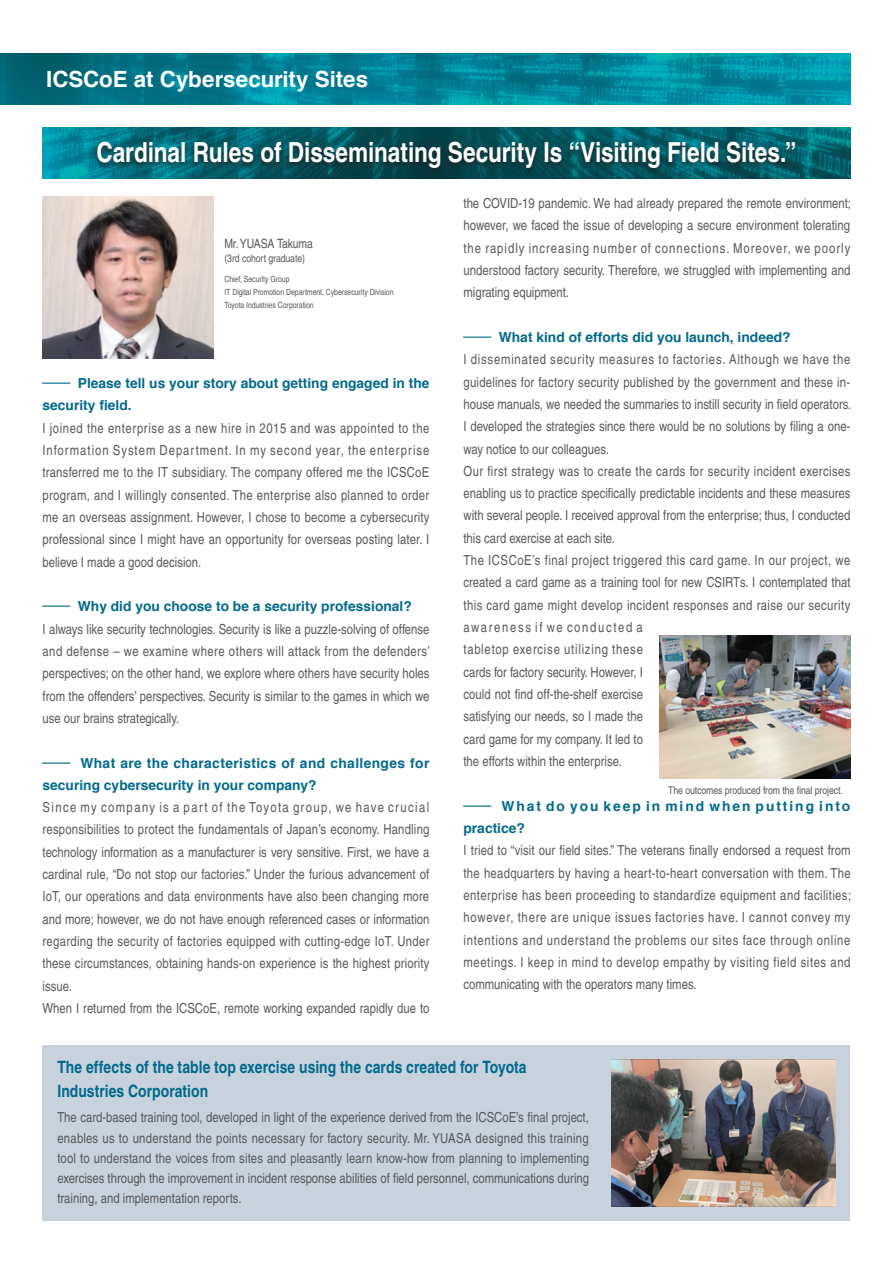
<style>
.page{position:relative;width:893px;height:1263px;background:#fff}
.page>*{position:absolute;margin:0;border:0;box-sizing:border-box;transform-origin:0 0}
.t1{font:700 condensed 27.6px "Helvetica";letter-spacing:-.005em;color:#fff}
.t2{font:700 22.35px "Helvetica";color:#fff}
.t3{font:700 condensed 16.95px/23.4px "Helvetica";color:#016a8b}
.t4{font:condensed 13.8px/22.4px "Helvetica";color:#57585a;text-align:justify}
.t5{font:700 13.8px/22.4px "Helvetica";letter-spacing:.025em;color:#016a8b}
.t6{font:700 13.8px/22.4px "Helvetica";color:#016a8b}
.t7{font:700 13.8px/22.4px "Helvetica";letter-spacing:.14em;color:#016a8b}
.t8{font:condensed 12.75px "Helvetica";letter-spacing:-.01em;color:#57585a}
.t9{font:condensed 10.65px "Helvetica";letter-spacing:-.01em;color:#57585a}
.t10{font:condensed 8.55px/12.8px "Helvetica";letter-spacing:-.01em;color:#57585a}
.s1{font-weight:400}
.s2{font-stretch:normal;color:#016a8b}
.s3{font-weight:700;font-stretch:normal;color:#016a8b}
</style>
<div class="page">
<img style="left:43px;top:127px;width:807px;height:51px">
<div style="left:93px;top:140px;width:706px;height:35px;background:#231f20;opacity:.75"></div>
<div style="left:43px;top:1045px;width:807px;height:175px;background:#c8d2dd"></div>
<img style="left:612px;top:1059px;width:224px;height:148px">
<img style="left:660px;top:636px;width:190px;height:143px">
<img style="left:0;top:53px;width:850px;height:51px">
<img style="left:43px;top:196px;width:171px;height:163px">
<h2 class="t2" style="left:46px;top:61px;width:324px">ICSCoE at Cybersecurity Sites</h2>
<h1 class="t1" style="left:97px;top:136px;width:701px">Cardinal Rules of Disseminating Security Is “Visiting Field Sites.”</h1>
<p class="t8" style="left:224px;top:236px;width:90px">Mr. YUASA Takuma</p>
<p class="t9" style="left:224px;top:252px;width:82px">(3rd cohort graduate)</p>
<p class="t10" style="left:224px;top:273px;width:171px">Chief, Security Group<br>IT Digital Promotion Department, Cybersecurity Division<br>Toyota Industries Corporation</p>
<p class="t6" style="left:43px;top:372px;width:389px"><span class="s1">─</span> Please tell us your story about getting engaged in the security field.</p>
<p class="t4" style="left:43px;top:417px;width:388px">I joined the enterprise as a new hire in 2015 and was appointed to the Information System Department. In my second year, the enterprise transferred me to the IT subsidiary. The company offered me the ICSCoE program, and I willingly consented. The enterprise also planned to order me an overseas assignment. However, I chose to become a cybersecurity professional since I might have an opportunity for overseas posting later. I believe I made a good decision.</p>
<p class="t4" style="left:43px;top:595px;width:389px;text-align:left"><span class="s2">─</span> <span class="s3">Why did you choose to be a security professional?<br></span>I always like security technologies. Security is like a puzzle-solving of offense and defense – we examine where others will attack from the defenders’ perspectives; on the other hand, we explore where others have security holes from the offenders’ perspectives. Security is similar to the games in which we use our brains strategically.</p>
<p class="t5" style="left:43px;top:752px;width:388px"><span class="s1">─</span> What are the characteristics of and challenges for securing cybersecurity in your company?</p>
<p class="t4" style="left:43px;top:796px;width:388px;text-align:left">Since my company is a part of the Toyota group, we have crucial responsibilities to protect the fundamentals of Japan’s economy. Handling technology information as a manufacturer is very sensitive. First, we have a cardinal rule, “Do not stop our factories.” Under the furious advancement of IoT, our operations and data environments have also been changing more and more; however, we do not have enough referenced cases or information regarding the security of factories equipped with cutting-edge IoT. Under these circumstances, obtaining hands-on experience is the highest priority issue.<br>When I returned from the ICSCoE, remote working expanded rapidly due to</p>
<p class="t4" style="left:463px;top:192px;width:389px">the COVID-19 pandemic. We had already prepared the remote environment; however, we faced the issue of developing a secure environment tolerating the rapidly increasing number of connections. Moreover, we poorly understood factory security. Therefore, we struggled with implementing and migrating equipment.</p>
<p class="t4" style="left:463px;top:326px;width:389px;text-align:left"><span class="s2">─</span> <span class="s3">What kind of efforts did you launch, indeed?<br></span>I disseminated security measures to factories. Although we have the guidelines for factory security published by the government and these in&shy;house manuals, we needed the summaries to instill security in field operators.<br>I developed the strategies since there would be no solutions by filing a one&shy;way notice to our colleagues.<br>Our first strategy was to create the cards for security incident exercises enabling us to practice specifically predictable incidents and these measures with several people. I received approval from the enterprise; thus, I conducted this card exercise at each site.<br>The ICSCoE’s final project triggered this card game. In our project, we created a card game as a training tool for new CSIRTs. I contemplated that this card game might develop incident responses and raise our security awareness if we conducted a<br>tabletop exercise utilizing these<br>cards for factory security. However, I<br>could not find off-the-shelf exercise<br>satisfying our needs, so I made the<br>card game for my company. It led to<br>the efforts within the enterprise.</p>
<p class="t7" style="left:463px;top:795px;width:388px"><span class="s1">─</span> What do you keep in mind when putting into practice?</p>
<p class="t4" style="left:463px;top:839px;width:389px">I tried to “visit our field sites.” The veterans finally endorsed a request from the headquarters by having a heart-to-heart conversation with them. The enterprise has been proceeding to standardize equipment and facilities; however, there are unique issues factories have. I cannot convey my intentions and understand the problems our sites face through online meetings. I keep in mind to develop empathy by visiting field sites and communicating with the operators many times.</p>
<p class="t9" style="left:668px;top:784px;width:176px">The outcomes produced from the final project.</p>
<p class="t3" style="left:57px;top:1055px;width:471px">The effects of the table top exercise using the cards created for Toyota<br>Industries Corporation</p>
<p class="t4" style="left:57px;top:1107px;width:533px;line-height:20.2px">The card-based training tool, developed in light of the experience derived from the ICSCoE’s final project, enables us to understand the points necessary for factory security. Mr. YUASA designed this training tool to understand the voices from sites and pleasantly learn know-how from planning to implementing exercises through the improvement in incident response abilities of field personnel, communications during training, and implementation reports.</p>
</div>
